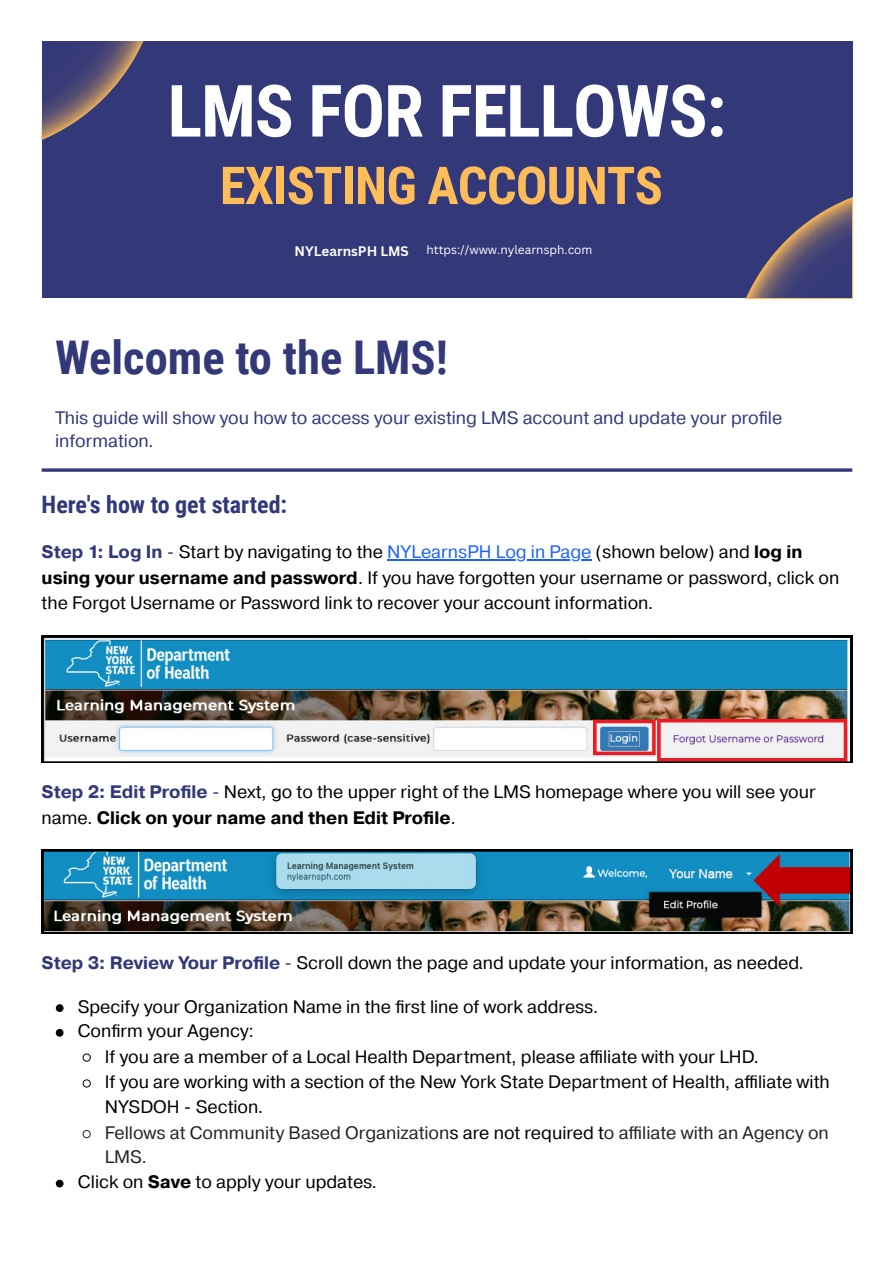
<style>
.page{position:relative;width:894px;height:1263px;background:#fff}
.page>*{position:absolute;margin:0;border:0;box-sizing:border-box;transform-origin:0 0}
.t1{font:700 72.15px "Roboto Condensed";letter-spacing:-.015em;color:#fff}
.t2{font:700 52.2px "Roboto Condensed";letter-spacing:-.015em;color:#ffbd59}
.t3{font:700 46.5px "Roboto Condensed";color:#333879}
.t4{font:700 24px "Roboto Condensed";color:#333879}
.t5{font:18px/25.3px "Pragmatica";color:#000}
.t6{font:18px/22.5px "Pragmatica";color:#333879}
.t7{font:18px/24.8px "Pragmatica";color:#242424}
.t8{font:700 13.5px "Canva Sans";color:#fff}
.t9{font:11.85px "Canva Sans";color:#fff}
.s1{font-weight:700;color:#333879}
.s2{color:#333879}
.s3{color:#1a62ff}
.s4{font-weight:700}
.s5{color:#000}
</style>
<div class="page">
<hr style="left:387px;top:559px;width:204px;height:1px;background:#1a62ff">
<div style="left:42px;top:42px;width:810px;height:256px;background:#333879"></div>
<svg style="left:42px;top:42px;width:101px;height:98px"></svg>
<svg style="left:746px;top:197px;width:106px;height:101px"></svg>
<svg style="left:42px;top:468px;width:810px;height:4px;background:#52568d"></svg>
<img style="left:42px;top:636px;width:810px;height:127px">
<img style="left:42px;top:849px;width:810px;height:85px">
<svg style="left:56px;top:1004px;width:7px;height:8px"></svg>
<svg style="left:56px;top:1029px;width:7px;height:8px"></svg>
<svg style="left:82px;top:1053px;width:9px;height:9px"></svg>
<svg style="left:82px;top:1079px;width:9px;height:9px"></svg>
<svg style="left:82px;top:1130px;width:9px;height:8px"></svg>
<svg style="left:56px;top:1180px;width:7px;height:7px"></svg>
<p class="t1" style="left:167px;top:70px;width:560px">LMS FOR FELLOWS:</p>
<p class="t2" style="left:220px;top:156px;width:444px">EXISTING ACCOUNTS</p>
<p class="t8" style="left:294px;top:242px;width:116px">NYLearnsPH LMS</p>
<p class="t9" style="left:426px;top:242px;width:167px">https://www.nylearnsph.com</p>
<h1 class="t3" style="left:55px;top:330px;width:394px">Welcome to the LMS!</h1>
<p class="t6" style="left:55px;top:407px;width:728px">This guide will show you how to access your existing LMS account and update your profile information.</p>
<h1 class="t4" style="left:42px;top:491px;width:247px">Here's how to get started:</h1>
<h2 class="t5" style="left:42px;top:540px;width:799px"><span class="s1">Step 1: Log In</span> <span class="s2">-</span> Start by navigating to the <span class="s3">NYLearnsPH Log in Page</span> (shown below) and <span class="s4">log in using your username and password</span>. If you have forgotten your username or password, click on the Forgot Username or Password link to recover your account information.</h2>
<h2 class="t5" style="left:42px;top:779px;width:775px;line-height:25.8px"><span class="s1">Step 2: Edit Profile</span> <span class="s2">-</span> Next, go to the upper right of the LMS homepage where you will see your name. <span class="s4">Click on your name and then Edit Profile</span>.</h2>
<h2 class="t5" style="left:42px;top:950px;width:763px"><span class="s1">Step 3: Review Your Profile</span> <span class="s2">-</span> Scroll down the page and update your information, as needed.</h2>
<p class="t5" style="left:78px;top:994px;width:522px">Specify your Organization Name in the first line of work address.</p>
<p class="t5" style="left:78px;top:1019px;width:178px">Confirm your Agency:</p>
<p class="t5" style="left:105px;top:1045px;width:655px">If you are a member of a Local Health Department, please affi liate with your LHD.</p>
<p class="t5" style="left:105px;top:1070px;width:726px;line-height:24.8px">If you are working with a section of the New York State Department of Health, affi liate with<br>NYSDOH - Section.</p>
<p class="t7" style="left:105px;top:1121px;width:725px">Fellows at Community Based Organization<span class="s5">s are not required t</span>o affi liate with an Agency on<br>LMS.</p>
<p class="t5" style="left:78px;top:1170px;width:301px">Click on <span class="s4">Save</span> to apply your updates.</p>
</div>
